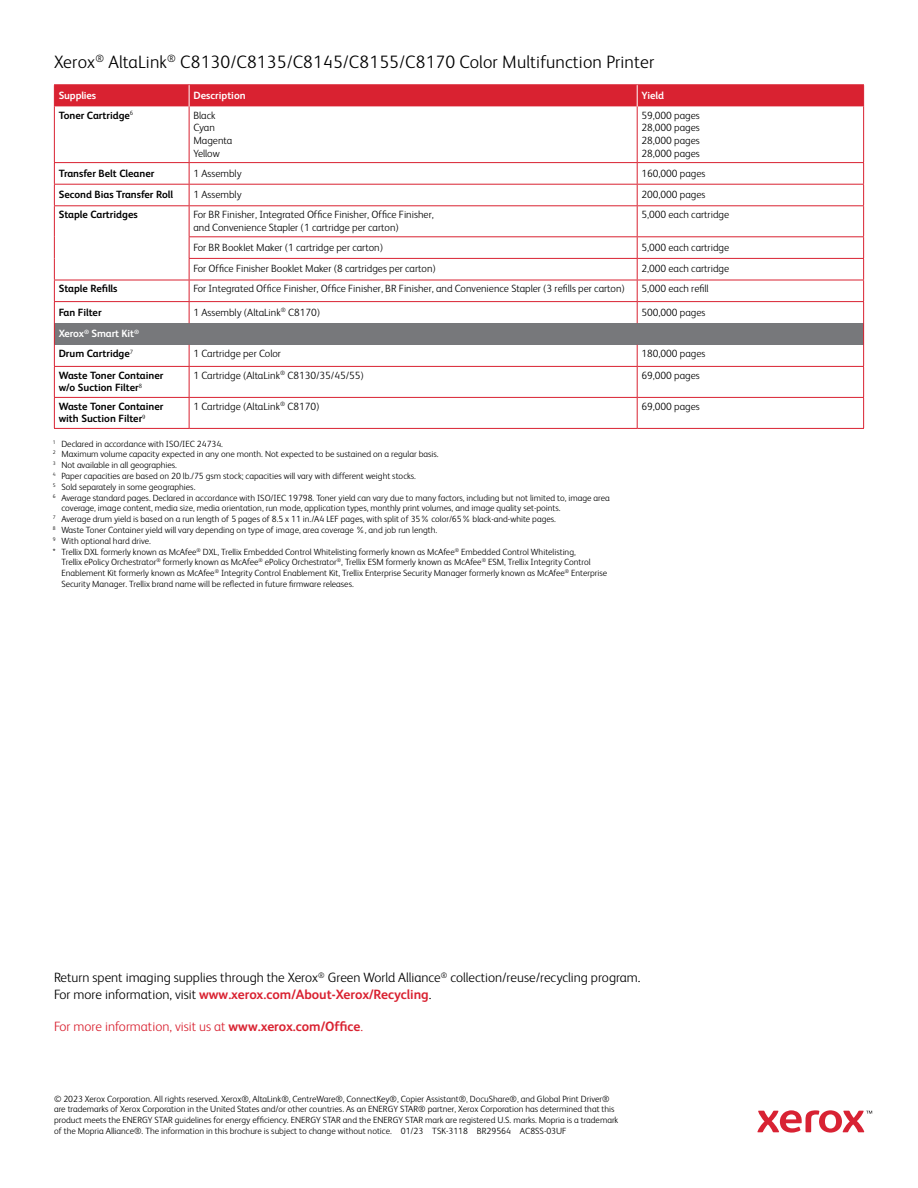
<style>
.page{position:relative;width:918px;height:1188px;background:#fff}
.page>*{position:absolute;margin:0;border:0;box-sizing:border-box;transform-origin:0 0}
.t1{font:300 18px "Xerox Sans";letter-spacing:.01em;color:#000}
.t2{font:300 13.5px/16.2px "Xerox Sans";color:#000}
.t3{font:300 13.5px "Xerox Sans";color:#d92231}
.t4{font:300 10.5px/12.6px "Xerox Sans";color:#000}
.t5{font:700 10.5px/12.6px "Xerox Sans";color:#000}
.t6{font:700 10.5px/20px "Xerox Sans";color:#fff}
.t7{font:300 9px/10.8px "Xerox Sans";color:#000}
.s1{color:#000}
.s2{font-weight:700;color:#d92231}
.s3{font-weight:700}
</style>
<div class="page">
<div style="left:54px;top:323px;width:810px;height:22px;background:#77787b"></div>
<hr style="left:54px;top:84px;width:135px;height:1px;background:#d92231">
<hr style="left:189px;top:84px;width:448px;height:1px;background:#d92231">
<hr style="left:637px;top:84px;width:227px;height:1px;background:#d92231">
<hr style="left:54px;top:106px;width:1px;height:56px;background:#d92231">
<hr style="left:189px;top:106px;width:1px;height:56px;background:#d92231">
<hr style="left:637px;top:106px;width:1px;height:56px;background:#d92231">
<hr style="left:863px;top:106px;width:1px;height:56px;background:#d92231">
<svg style="left:54px;top:163px;width:1px;height:42px"></svg>
<svg style="left:189px;top:163px;width:1px;height:42px"></svg>
<svg style="left:637px;top:163px;width:1px;height:42px"></svg>
<svg style="left:863px;top:163px;width:1px;height:42px"></svg>
<hr style="left:54px;top:206px;width:1px;height:31px;background:#d92231">
<hr style="left:189px;top:206px;width:1px;height:30px;background:#d92231">
<hr style="left:637px;top:206px;width:1px;height:30px;background:#d92231">
<hr style="left:863px;top:206px;width:1px;height:30px;background:#d92231">
<svg style="left:189px;top:345px;width:1px;height:21px"></svg>
<svg style="left:637px;top:345px;width:1px;height:21px"></svg>
<hr style="left:54px;top:367px;width:1px;height:30px;background:#d92231">
<hr style="left:189px;top:367px;width:1px;height:30px;background:#d92231">
<hr style="left:637px;top:367px;width:1px;height:30px;background:#d92231">
<hr style="left:863px;top:367px;width:1px;height:30px;background:#d92231">
<hr style="left:54px;top:398px;width:1px;height:30px;background:#d92231">
<hr style="left:189px;top:398px;width:1px;height:30px;background:#d92231">
<hr style="left:637px;top:398px;width:1px;height:30px;background:#d92231">
<hr style="left:863px;top:398px;width:1px;height:30px;background:#d92231">
<hr style="left:54px;top:184px;width:135px;height:1px;background:#d92231">
<hr style="left:189px;top:184px;width:448px;height:1px;background:#d92231">
<hr style="left:637px;top:184px;width:227px;height:1px;background:#d92231">
<hr style="left:54px;top:205px;width:135px;height:1px;background:#d92231">
<hr style="left:189px;top:205px;width:448px;height:1px;background:#d92231">
<hr style="left:637px;top:205px;width:227px;height:1px;background:#d92231">
<hr style="left:54px;top:366px;width:135px;height:1px;background:#d92231">
<hr style="left:189px;top:366px;width:448px;height:1px;background:#d92231">
<hr style="left:637px;top:366px;width:227px;height:1px;background:#d92231">
<hr style="left:54px;top:397px;width:135px;height:1px;background:#d92231">
<hr style="left:189px;top:397px;width:448px;height:1px;background:#d92231">
<hr style="left:637px;top:397px;width:227px;height:1px;background:#d92231">
<hr style="left:54px;top:428px;width:135px;height:1px;background:#d92231">
<hr style="left:189px;top:428px;width:448px;height:1px;background:#d92231">
<hr style="left:637px;top:428px;width:227px;height:1px;background:#d92231">
<hr style="left:54px;top:162px;width:135px;height:1px;background:#d92231">
<hr style="left:189px;top:162px;width:448px;height:1px;background:#d92231">
<hr style="left:637px;top:162px;width:227px;height:1px;background:#d92231">
<hr style="left:54px;top:280px;width:135px;height:1px;background:#d92231">
<hr style="left:189px;top:280px;width:448px;height:1px;background:#d92231">
<hr style="left:637px;top:280px;width:227px;height:1px;background:#d92231">
<hr style="left:54px;top:301px;width:135px;height:1px;background:#d92231">
<hr style="left:189px;top:301px;width:448px;height:1px;background:#d92231">
<hr style="left:637px;top:301px;width:227px;height:1px;background:#d92231">
<hr style="left:189px;top:236px;width:448px;height:1px;background:#d92231">
<svg style="left:189px;top:237px;width:1px;height:86px"></svg>
<hr style="left:637px;top:236px;width:227px;height:1px;background:#d92231">
<svg style="left:637px;top:237px;width:1px;height:86px"></svg>
<svg style="left:863px;top:237px;width:1px;height:129px"></svg>
<hr style="left:189px;top:258px;width:448px;height:1px;background:#d92231">
<hr style="left:637px;top:258px;width:227px;height:1px;background:#d92231">
<div style="left:54px;top:85px;width:810px;height:21px;background:#d92231"></div>
<svg style="left:54px;top:237px;width:1px;height:129px"></svg>
<svg style="left:757px;top:1110px;width:115px;height:23px"></svg>
<h1 class="t1" style="left:54px;top:50px;width:602px">Xerox<sup>®</sup> AltaLink<sup>®</sup> C8130/C8135/C8145/C8155/C8170 Color Multifunction Printer</h1>
<p class="t6" style="left:59px;top:85px;width:39px">Supplies</p>
<p class="t6" style="left:193px;top:85px;width:54px">Description</p>
<p class="t6" style="left:642px;top:85px;width:24px">Yield</p>
<p class="t5" style="left:59px;top:108px;width:76px">Toner Cartridge<sup>6</sup></p>
<p class="t4" style="left:193px;top:108px;width:40px">Black<br>Cyan<br>Magenta<br>Yellow</p>
<p class="t4" style="left:642px;top:108px;width:60px;text-align:justify">59,000 pages 28,000 pages 28,000 pages 28,000 pages</p>
<p class="t5" style="left:59px;top:166px;width:97px">Transfer Belt Cleaner</p>
<p class="t4" style="left:193px;top:166px;width:50px">1 Assembly</p>
<p class="t4" style="left:642px;top:166px;width:65px">160,000 pages</p>
<p class="t5" style="left:59px;top:188px;width:116px">Second Bias Transfer Roll</p>
<p class="t4" style="left:193px;top:188px;width:50px">1 Assembly</p>
<p class="t4" style="left:642px;top:188px;width:65px">200,000 pages</p>
<p class="t5" style="left:59px;top:208px;width:81px">Staple Cartridges</p>
<p class="t4" style="left:193px;top:208px;width:242px">For BR Finisher, Integrated Office Finisher, Office Finisher, and Convenience Stapler (1 cartridge per carton)</p>
<p class="t4" style="left:642px;top:208px;width:89px">5,000 each cartridge</p>
<p class="t4" style="left:193px;top:240px;width:191px">For BR Booklet Maker (1 cartridge per carton)</p>
<p class="t4" style="left:642px;top:240px;width:89px">5,000 each cartridge</p>
<p class="t4" style="left:193px;top:262px;width:244px">For Office Finisher Booklet Maker (8 cartridges per carton)</p>
<p class="t4" style="left:642px;top:262px;width:89px">2,000 each cartridge</p>
<p class="t5" style="left:59px;top:282px;width:60px">Staple Refills</p>
<p class="t4" style="left:193px;top:282px;width:433px">For Integrated Office Finisher, Office Finisher, BR Finisher, and Convenience Stapler (3 refills per carton)</p>
<p class="t4" style="left:642px;top:282px;width:69px">5,000 each refill</p>
<p class="t5" style="left:59px;top:305px;width:44px">Fan Filter</p>
<p class="t4" style="left:193px;top:305px;width:128px">1 Assembly (AltaLink<sup>®</sup> C8170)</p>
<p class="t4" style="left:642px;top:305px;width:65px">500,000 pages</p>
<p class="t6" style="left:59px;top:323px;width:82px">Xerox<sup>®</sup> Smart Kit<sup>®<br></sup><span class="s1">Drum Cartridge</span><sup>7</sup></p>
<p class="t4" style="left:193px;top:347px;width:89px">1 Cartridge per Color</p>
<p class="t4" style="left:642px;top:347px;width:65px">180,000 pages</p>
<p class="t5" style="left:59px;top:368px;width:106px">Waste Toner Container w/o Suction Filter<sup>8</sup></p>
<p class="t4" style="left:193px;top:368px;width:172px">1 Cartridge (AltaLink<sup>®</sup> C8130/35/45/55)</p>
<p class="t4" style="left:642px;top:368px;width:60px">69,000 pages</p>
<p class="t5" style="left:59px;top:399px;width:106px">Waste Toner Container with Suction Filter<sup>9</sup></p>
<p class="t4" style="left:193px;top:399px;width:128px">1 Cartridge (AltaLink<sup>®</sup> C8170)</p>
<p class="t4" style="left:642px;top:399px;width:60px">69,000 pages</p>
<p class="t7" style="left:53px;top:438px;width:172px"><sup>1</sup> Declared in accordance with ISO/IEC 24734.</p>
<p class="t7" style="left:53px;top:449px;width:387px"><sup>2</sup> Maximum volume capacity expected in any one month. Not expected to be sustained on a regular basis.</p>
<p class="t7" style="left:53px;top:459px;width:126px"><sup>3</sup> Not available in all geographies.</p>
<p class="t7" style="left:53px;top:470px;width:365px"><sup>4</sup> Paper capacities are based on 20 lb./75 gsm stock; capacities will vary with different weight stocks.</p>
<p class="t7" style="left:53px;top:481px;width:144px"><sup>5</sup> Sold separately in some geographies.</p>
<p class="t7" style="left:53px;top:492px;width:559px"><sup>6</sup> Average standard pages. Declared in accordance with ISO/IEC 19798. Toner yield can vary due to many factors, including but not limited to, image area</p>
<p class="t7" style="left:61px;top:503px;width:501px">coverage, image content, media size, media orientation, run mode, application types, monthly print volumes, and image quality set-points.</p>
<p class="t7" style="left:53px;top:513px;width:505px"><sup>7</sup> Average drum yield is based on a run length of 5 pages of 8.5 x 11 in./A4 LEF pages, with split of 35% color/65% black-and-white pages.</p>
<p class="t7" style="left:53px;top:524px;width:386px"><sup>8</sup> Waste Toner Container yield will vary depending on type of image, area coverage %, and job run length.</p>
<p class="t7" style="left:53px;top:535px;width:100px"><sup>9</sup> With optional hard drive.</p>
<p class="t7" style="left:53px;top:546px;width:524px">* Trellix DXL formerly known as McAfee<sup>®</sup> DXL, Trellix Embedded Control Whitelisting formerly known as McAfee<sup>®</sup> Embedded Control Whitelisting,</p>
<p class="t7" style="left:61px;top:557px;width:531px">Trellix ePolicy Orchestrator<sup>®</sup> formerly known as McAfee<sup>®</sup> ePolicy Orchestrator<sup>®</sup>, Trellix ESM formerly known as McAfee<sup>®</sup> ESM, Trellix Integrity Control</p>
<p class="t7" style="left:61px;top:567px;width:547px">Enablement Kit formerly known as McAfee<sup>®</sup> Integrity Control Enablement Kit, Trellix Enterprise Security Manager formerly known as McAfee<sup>®</sup> Enterprise</p>
<p class="t7" style="left:61px;top:578px;width:294px">Security Manager. Trellix brand name will be reflected in future firmware releases.</p>
<h2 class="t2" style="left:54px;top:969px;width:588px">Return spent imaging supplies through the Xerox<sup>®</sup> Green World Alliance<sup>®</sup> collection/reuse/recycling program.<br>For more information, visit <span class="s2">www.xerox.com/About-Xerox/Recycling</span>.</h2>
<h2 class="t3" style="left:54px;top:1018px;width:311px">For more information, visit us at <span class="s3">www.xerox.com/Office</span>.</h2>
<p class="t7" style="left:54px;top:1093px;width:566px">© 2023 Xerox Corporation. All rights reserved. Xerox®, AltaLink®, CentreWare®, ConnectKey®, Copier Assistant®, DocuShare®, and Global Print Driver® are trademarks of Xerox Corporation in the United States and/or other countries. As an ENERGY STAR® partner, Xerox Corporation has determined that this product meets the ENERGY STAR guidelines for energy efficiency. ENERGY STAR and the ENERGY STAR mark are registered U.S. marks. Mopria is a trademark of the Mopria Alliance®. The information in this brochure is subject to change without notice. 01/23 TSK-3118 BR29564 AC8SS-03UF</p>
</div>
